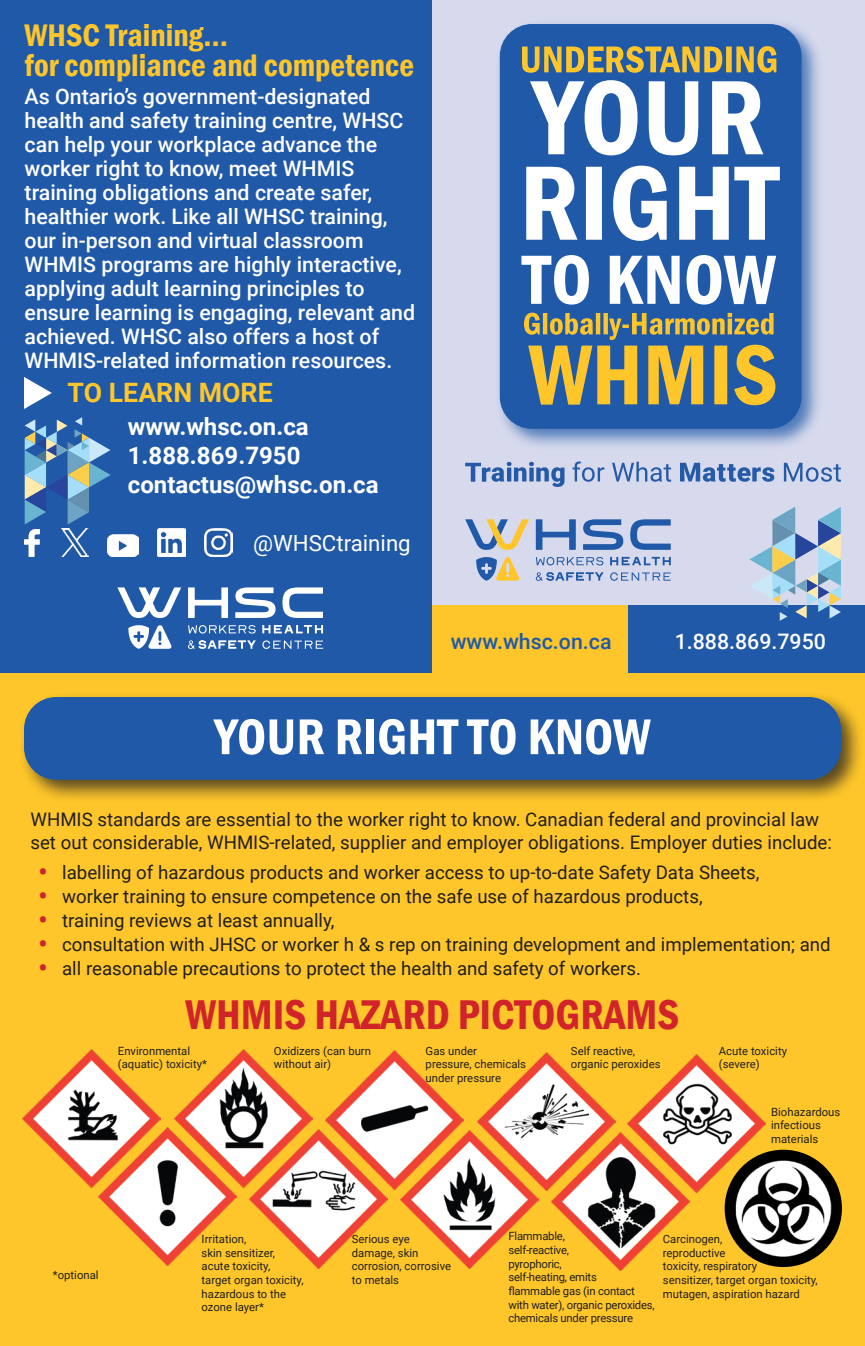
<style>
.page{position:relative;width:865px;height:1346px;background:#fff}
.page>*{position:absolute;margin:0;border:0;box-sizing:border-box;transform-origin:0 0}
.t1{font:600 condensed 51.98px "Franklin Gothic";color:#fff}
.t2{font:600 condensed 42.7px "Franklin Gothic";color:#d1232a}
.t3{font:600 condensed 32.02px/29.4px "Franklin Gothic";color:#fec62a}
.t4{font:700 26.6px "Roboto";color:#fec62a}
.t5{font:700 23.97px/28.9px "Roboto";color:#fff}
.t6{font:22.22px "Roboto";color:#fff}
.t7{font:500 21.35px/24px "Roboto";color:#fff}
.t8{font:500 21.35px "Roboto";color:#2059a8}
.t9{font:18.72px/22.4px "Roboto";color:#231f20}
.t10{font:11.38px/13.7px "Roboto";color:#231f20}
.t11{font:11.38px/13.7px "Roboto";letter-spacing:-.02em;color:#231f20}
.s1{font-size:29.4px;color:#d1232a}
</style>
<div class="page">
<div style="left:0;top:0;width:432px;height:673px;background:#2059a8"></div>
<div style="left:432px;top:0;width:433px;height:673px;background:#d7daed"></div>
<div style="left:627px;top:605px;width:238px;height:68px;background:#2059a8"></div>
<div style="left:432px;top:605px;width:195px;height:68px;background:#fec62a"></div>
<svg style="left:536px;top:557px;width:67px;height:8px"></svg>
<svg style="left:610px;top:557px;width:61px;height:8px"></svg>
<svg style="left:536px;top:572px;width:67px;height:8px"></svg>
<svg style="left:610px;top:572px;width:61px;height:8px"></svg>
<svg style="left:465px;top:519px;width:64px;height:30px"></svg>
<svg style="left:536px;top:519px;width:40px;height:30px"></svg>
<svg style="left:583px;top:519px;width:40px;height:30px"></svg>
<svg style="left:630px;top:519px;width:40px;height:30px"></svg>
<svg style="left:476px;top:557px;width:43px;height:23px"></svg>
<svg style="left:188px;top:625px;width:68px;height:8px"></svg>
<svg style="left:262px;top:625px;width:61px;height:8px"></svg>
<svg style="left:188px;top:640px;width:68px;height:9px"></svg>
<svg style="left:262px;top:640px;width:61px;height:8px"></svg>
<svg style="left:117px;top:587px;width:64px;height:31px"></svg>
<svg style="left:188px;top:587px;width:40px;height:31px"></svg>
<svg style="left:235px;top:587px;width:40px;height:31px"></svg>
<svg style="left:282px;top:587px;width:41px;height:31px"></svg>
<svg style="left:128px;top:625px;width:44px;height:23px"></svg>
<svg style="left:465px;top:462px;width:99px;height:25px"></svg>
<svg style="left:572px;top:461px;width:32px;height:20px"></svg>
<svg style="left:612px;top:461px;width:59px;height:20px"></svg>
<svg style="left:680px;top:462px;width:94px;height:19px"></svg>
<svg style="left:784px;top:462px;width:57px;height:19px"></svg>
<div style="left:494px;top:19px;width:330px;height:432px;background:#2059a8;opacity:.75"></div>
<div style="left:500px;top:24px;width:301px;height:404px;background:#2059a8;border-radius:32px"></div>
<img style="left:25px;top:529px;width:14px;height:27px">
<img style="left:204px;top:528px;width:28px;height:28px">
<img style="left:158px;top:529px;width:27px;height:27px">
<img style="left:61px;top:528px;width:27px;height:28px">
<img style="left:108px;top:535px;width:30px;height:21px">
<svg style="left:25px;top:417px;width:86px;height:107px"></svg>
<svg style="left:24px;top:377px;width:28px;height:32px"></svg>
<svg style="left:749px;top:507px;width:92px;height:113px"></svg>
<svg style="left:522px;top:46px;width:254px;height:27px"></svg>
<svg style="left:521px;top:255px;width:255px;height:49px"></svg>
<svg style="left:526px;top:166px;width:254px;height:75px"></svg>
<svg style="left:530px;top:80px;width:233px;height:75px"></svg>
<svg style="left:524px;top:312px;width:251px;height:93px"></svg>
<div style="left:0;top:673px;width:865px;height:672px;background:#fec62a"></div>
<div style="left:18px;top:690px;width:845px;height:113px;background:#231f20;opacity:.75"></div>
<div style="left:24px;top:697px;width:817px;height:82px;background:#2059a8;border-radius:32px"></div>
<img style="left:309px;top:1260px;width:19px;height:7px">
<img style="left:22px;top:1049px;width:80px;height:80px">
<img style="left:233px;top:1049px;width:21px;height:10px">
<img style="left:460px;top:1260px;width:19px;height:8px">
<img style="left:386px;top:1050px;width:18px;height:9px">
<img style="left:609px;top:1260px;width:23px;height:9px">
<svg style="left:32px;top:1059px;width:724px;height:201px"></svg>
<img style="left:627px;top:1054px;width:139px;height:138px">
<img style="left:724px;top:1149px;width:118px;height:117px;border-radius:59px">
<p class="t3" style="left:25px;top:21px;width:391px">WHSC Training…<br>for compliance and competence</p>
<p class="t7" style="left:25px;top:84px;width:392px">As Ontario’s government-designated health and safety training centre, WHSC can help your workplace advance the worker right to know, meet WHMIS training obligations and create safer, healthier work. Like all WHSC training, our in-person and virtual classroom WHMIS programs are highly interactive, applying adult learning principles to ensure learning is engaging, relevant and achieved. WHSC also offers a host of WHMIS-related information resources.</p>
<p class="t4" style="left:68px;top:374px;width:207px">TO LEARN MORE</p>
<p class="t5" style="left:128px;top:411px;width:252px">www.whsc.on.ca<br>1.888.869.7950 contactus@whsc.on.ca</p>
<p class="t6" style="left:253px;top:527px;width:159px">@WHSCtraining</p>
<p class="t8" style="left:451px;top:626px;width:162px">www.whsc.on.ca</p>
<p class="t7" style="left:674px;top:628px;width:153px">1.888.869.7950</p>
<p class="t1" style="left:214px;top:702px;width:437px">YOUR RIGHT TO KNOW</p>
<p class="t9" style="left:30px;top:807px;width:803px">WHMIS standards are essential to the worker right to know. Canadian federal and provincial law set out considerable, WHMIS-related, supplier and employer obligations. Employer duties include:</p>
<p class="t9" style="left:38px;top:860px;width:723px"><span class="s1">•</span> labelling of hazardous products and worker access to up-to-date Safety Data Sheets,</p>
<p class="t9" style="left:38px;top:884px;width:666px"><span class="s1">•</span> worker training to ensure competence on the safe use of hazardous products,</p>
<p class="t9" style="left:38px;top:908px;width:298px"><span class="s1">•</span> training reviews at least annually,</p>
<p class="t9" style="left:38px;top:932px;width:794px"><span class="s1">•</span> consultation with JHSC or worker h &amp; s rep on training development and implementation; and</p>
<p class="t9" style="left:38px;top:956px;width:604px"><span class="s1">•</span> all reasonable precautions to protect the health and safety of workers.</p>
<p class="t2" style="left:186px;top:985px;width:495px">WHMIS HAZARD PICTOGRAMS</p>
<p class="t10" style="left:118px;top:1043px;width:91px">Environmental (aquatic) toxicity*</p>
<p class="t10" style="left:274px;top:1043px;width:99px">Oxidizers (can burn without air)</p>
<p class="t10" style="left:425px;top:1043px;width:102px">Gas under<br>pressure, chemicals under pressure</p>
<p class="t10" style="left:571px;top:1043px;width:91px">Self reactive, organic peroxides</p>
<p class="t10" style="left:719px;top:1043px;width:70px">Acute toxicity (severe)</p>
<p class="t10" style="left:771px;top:1104px;width:71px">Biohazardous infectious materials</p>
<p class="t10" style="left:53px;top:1267px;width:47px">*optional</p>
<p class="t10" style="left:202px;top:1231px;width:104px">Irritation,<br>skin sensitizer, acute toxicity,<br>target organ toxicity, hazardous to the ozone layer*</p>
<p class="t10" style="left:352px;top:1231px;width:101px">Serious eye damage, skin corrosion, corrosive to metals</p>
<p class="t11" style="left:508px;top:1228px;width:148px">Flammable,<br>self-reactive,<br>pyrophoric,<br>self-heating, emits<br>flammable gas (in contact with water), organic peroxides, chemicals under pressure</p>
<p class="t10" style="left:663px;top:1231px;width:156px">Carcinogen,<br>reproductive<br>toxicity, respiratory<br>sensitizer, target organ toxicity, mutagen, aspiration hazard</p>
</div>
